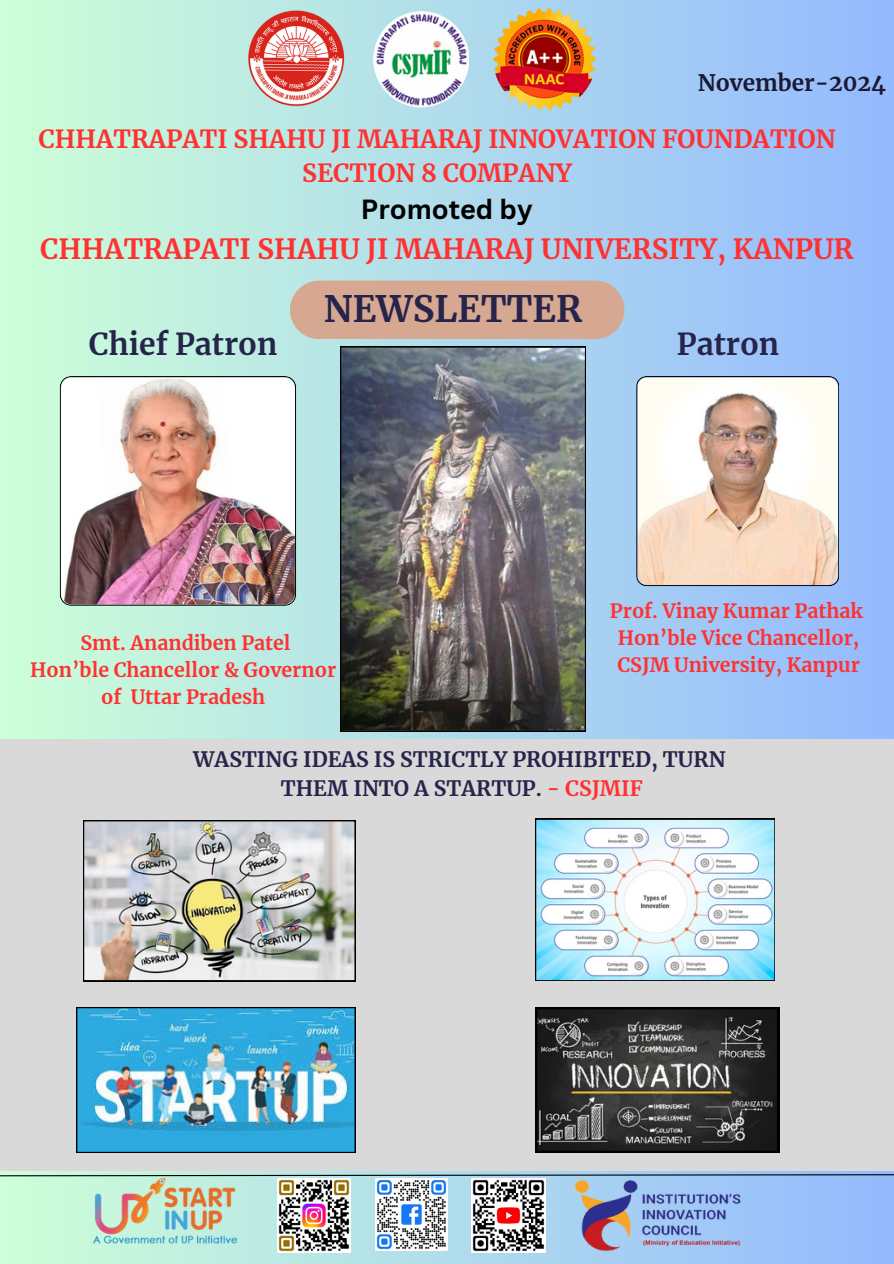
<style>
.page{position:relative;width:894px;height:1264px;background:#fff}
.page>*{position:absolute;margin:0;border:0;box-sizing:border-box;transform-origin:0 0}
.t1{font:700 36px "Merriweather";color:#27244b}
.t2{font:700 30px "Merriweather";color:#27244b}
.t3{font:700 27.45px "Merriweather";color:#ff3131}
.t4{font:700 27px "Canva Sans";color:#000}
.t5{font:700 24.75px/33.8px "Merriweather";color:#ff3131;text-align:center}
.t6{font:700 22.5px "Merriweather";color:#1c1832}
.t7{font:700 21px/29.2px "Merriweather";color:#27244b;text-align:center}
.t8{font:700 19.5px "Merriweather";color:#ff3131}
.s1{color:#ff3131}
</style>
<div class="page">
<div style="left:0;top:0;width:893px;height:1263px;background:linear-gradient(to right,#cdffd8,#95b9fe)"></div>
<img style="left:574px;top:1179px;width:167px;height:72px">
<img style="left:89px;top:1178px;width:151px;height:64px">
<svg style="left:636px;top:376px;width:202px;height:210px"></svg>
<img style="left:277px;top:1178px;width:73px;height:73px">
<img style="left:375px;top:1178px;width:72px;height:72px">
<img style="left:471px;top:1178px;width:74px;height:73px">
<img style="left:60px;top:376px;width:236px;height:229px">
<svg style="left:0;top:1173px;width:893px;height:3px;background:#718d96"></svg>
<img style="left:240px;top:5px;width:109px;height:109px;border-radius:50%">
<img style="left:493px;top:8px;width:103px;height:103px;border-radius:50%">
<img style="left:373px;top:11px;width:96px;height:96px;border-radius:50%">
<div style="left:0;top:738px;width:893px;height:432px;background:#d9d9d9"></div>
<svg style="left:535px;top:818px;width:239px;height:162px;background:#cfe6ef"></svg>
<img style="left:76px;top:1007px;width:279px;height:145px">
<img style="left:83px;top:820px;width:272px;height:161px">
<svg style="left:535px;top:1007px;width:243px;height:145px;background:#41413f"></svg>
<div style="left:290px;top:280px;width:334px;height:59px;background:#d6a891;border-radius:29px"></div>
<img style="left:340px;top:346px;width:245px;height:385px">
<p class="t6" style="left:697px;top:69px;width:190px">November-2024</p>
<p class="t5" style="left:38px;top:123px;width:798px">CHHATRAPATI SHAHU JI MAHARAJ INNOVATION FOUNDATION<br>SECTION 8 COMPANY</p>
<p class="t4" style="left:360px;top:190px;width:173px">Promoted by</p>
<p class="t3" style="left:40px;top:232px;width:814px">CHHATRAPATI SHAHU JI MAHARAJ UNIVERSITY, KANPUR</p>
<p class="t1" style="left:324px;top:287px;width:260px">NEWSLETTER</p>
<p class="t2" style="left:89px;top:326px;width:190px">Chief Patron</p>
<p class="t2" style="left:676px;top:326px;width:104px">Patron</p>
<p class="t8" style="left:80px;top:631px;width:211px">Smt. Anandiben Patel</p>
<p class="t8" style="left:30px;top:658px;width:307px">Hon’ble Chancellor &amp; Governor</p>
<p class="t8" style="left:101px;top:685px;width:165px">of Uttar Pradesh</p>
<h6 class="t8" style="left:609px;top:599px;width:254px">Prof. Vinay Kumar Pathak</h6>
<p class="t8" style="left:617px;top:626px;width:243px">Hon’ble Vice Chancellor,</p>
<p class="t8" style="left:617px;top:653px;width:244px">CSJM University, Kanpur</p>
<p class="t7" style="left:193px;top:745px;width:533px">WASTING IDEAS IS STRICTLY PROHIBITED, TURN<br>THEM INTO A STARTUP. <span class="s1">- CSJMIF</span></p>
</div>
